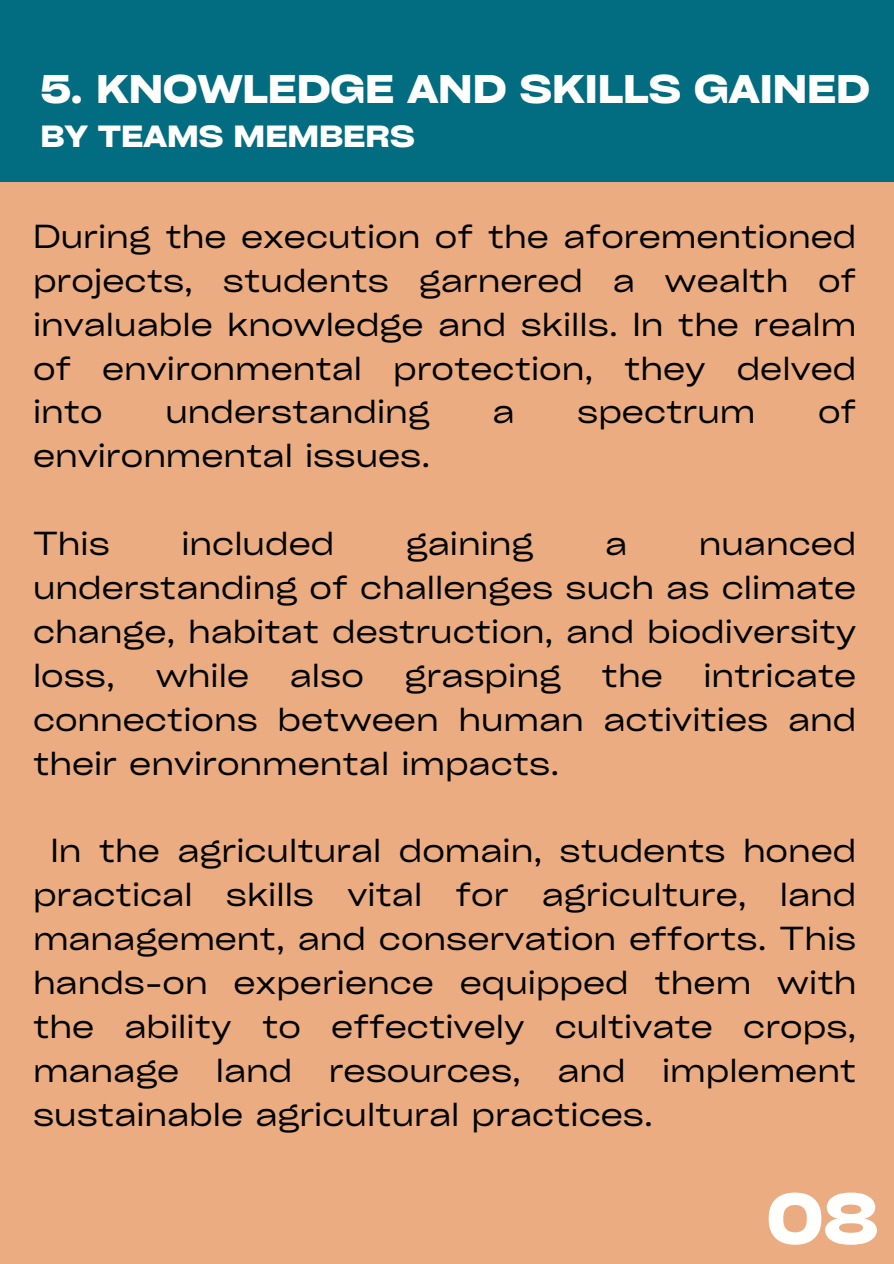
<style>
.page{position:relative;width:894px;height:1264px;background:#fff}
.page>*{position:absolute;margin:0;border:0;box-sizing:border-box;transform-origin:0 0}
.t1{font:700 expanded 68.7px "Cy Grotesk";color:#fffffe}
.t2{font:700 expanded 38.4px "Cy Grotesk";color:#fffffe}
.t3{font:expanded 31.8px/44px "Cy Grotesk";color:#000;text-align:justify}
.t4{font:700 expanded 29.4px "Cy Grotesk";color:#fffffe}
</style>
<div class="page">
<div style="left:0;top:0;width:893px;height:1263px;background:#eaac80"></div>
<div style="left:0;top:0;width:893px;height:181px;background:#026c80"></div>
<p class="t2" style="left:41px;top:65px;width:830px">5. KNOWLEDGE AND SKILLS GAINED</p>
<p class="t4" style="left:41px;top:117px;width:375px">BY TEAMS MEMBERS</p>
<h1 class="t3" style="left:33px;top:213px;width:824px">During the execution of the aforementioned projects, students garnered a wealth of invaluable knowledge and skills. In the realm of environmental protection, they delved into</h1>
<h1 class="t3" style="left:165px;top:389px;width:266px">understanding</h1>
<h1 class="t3" style="left:492px;top:389px;width:24px">a</h1>
<h1 class="t3" style="left:577px;top:389px;width:180px">spectrum</h1>
<h1 class="t3" style="left:817px;top:389px;width:40px">of</h1>
<h1 class="t3" style="left:33px;top:432px;width:398px">environmental issues.</h1>
<p class="t3" style="left:33px;top:520px;width:78px">This</p>
<p class="t3" style="left:181px;top:520px;width:154px">included</p>
<p class="t3" style="left:406px;top:520px;width:129px">gaining</p>
<p class="t3" style="left:605px;top:520px;width:24px">a</p>
<p class="t3" style="left:33px;top:520px;width:824px;text-indent:665px">nuanced understanding of challenges such as climate change, habitat destruction, and biodiversity loss,</p>
<p class="t3" style="left:33px;top:652px;width:824px;text-indent:670px">intricate connections between human activities and their environmental impacts.</p>
<p class="t3" style="left:156px;top:652px;width:95px">while</p>
<p class="t3" style="left:290px;top:652px;width:75px">also</p>
<p class="t3" style="left:404px;top:652px;width:158px">grasping</p>
<p class="t3" style="left:601px;top:652px;width:63px">the</p>
<p class="t3" style="left:33px;top:827px;width:824px;text-indent:17px">In the agricultural domain, students honed practical skills vital for agriculture, land management, and conservation efforts. This hands-on experience equipped them with the ability to effectively cultivate crops, manage land resources, and implement sustainable agricultural practices.</p>
<p class="t1" style="left:766px;top:1174px;width:113px">08</p>
</div>
